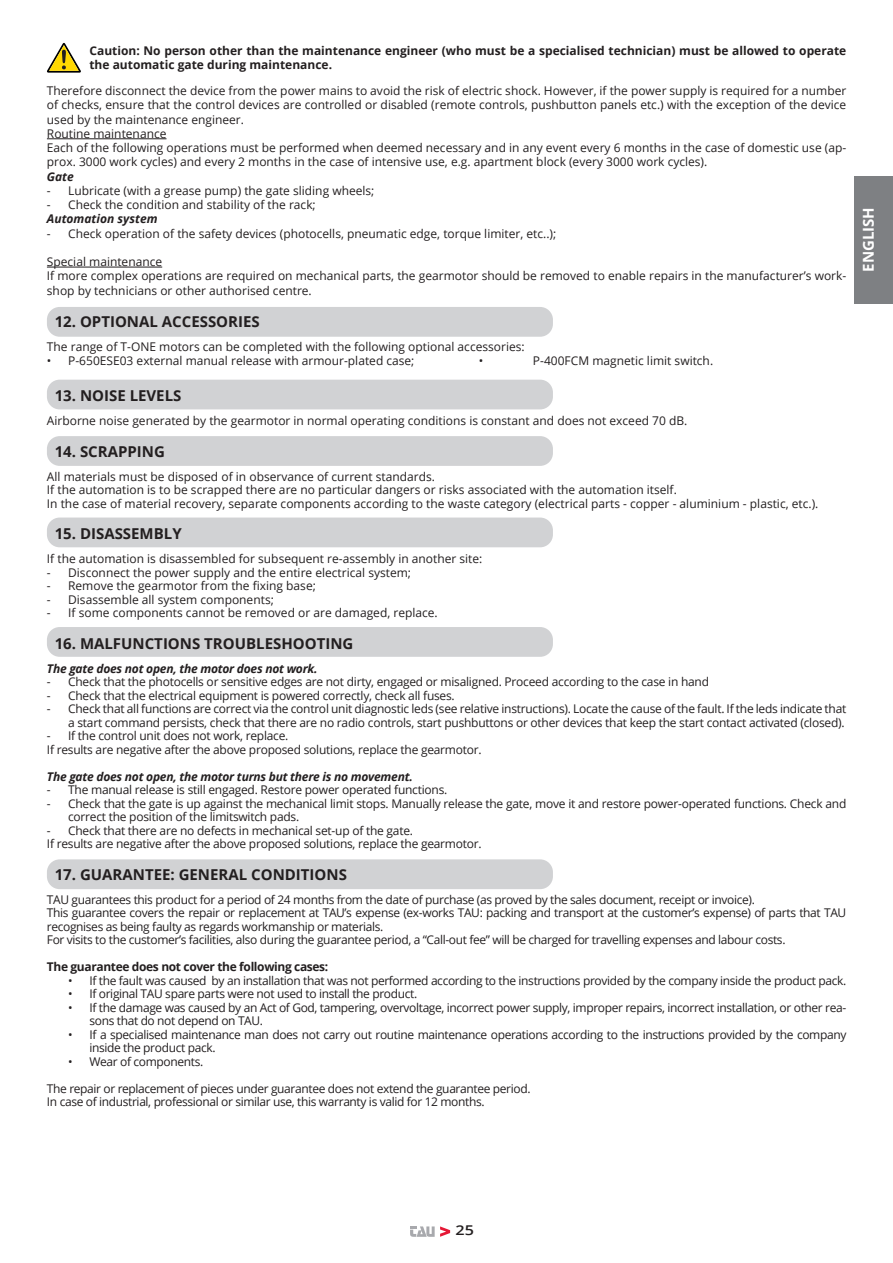
<style>
.page{position:relative;width:893px;height:1263px;background:#fff}
.page>*{position:absolute;margin:0;border:0;box-sizing:border-box;transform-origin:0 0}
.Titolo{font:700 15px "Open Sans";color:#231f20}
.t1{font:700 15px "Open Sans";color:#fff}
.t2{font:600 13.5px "Open Sans";color:#231f20;scale:1.2 1}
.Elenco_numerato{font:12px/13.5px "Open Sans";letter-spacing:-.02em;color:#231f20}
.Elenco_numerato-2{font:12px/14.2px "Open Sans";color:#231f20}
.Rientro_10G{font:700 12px/14.2px "Open Sans";color:#231f20}
.Testo{font:italic 700 12px "Open Sans";letter-spacing:-.02em;color:#231f20}
.Testo-2{font:12px "Open Sans";letter-spacing:-.02em;color:#231f20}
.Rientro_10G-2{font:700 12px "Open Sans";letter-spacing:-.03em;color:#231f20}
.Testo-3{font:italic 700 12px "Open Sans";color:#231f20}
</style>
<div class="page">
<svg style="left:410px;top:1226px;width:40px;height:11px"></svg>
<hr style="left:47px;top:138px;width:119px;height:1px;background:#231f20">
<hr style="left:47px;top:267px;width:115px;height:1px;background:#231f20">
<svg style="left:47px;top:43px;width:34px;height:30px"></svg>
<div style="left:47px;top:307px;width:506px;height:30px;background:#d1d2d4;border-radius:13px"></div>
<div style="left:47px;top:380px;width:506px;height:29px;background:#d1d2d4;border-radius:13px"></div>
<div style="left:47px;top:436px;width:506px;height:30px;background:#d1d2d4;border-radius:13px"></div>
<div style="left:47px;top:517px;width:506px;height:30px;background:#d1d2d4;border-radius:13px"></div>
<div style="left:47px;top:627px;width:506px;height:30px;background:#d1d2d4;border-radius:13px"></div>
<div style="left:47px;top:859px;width:506px;height:30px;background:#d1d2d4;border-radius:13px"></div>
<div style="left:855px;top:176px;width:38px;height:127px;background:#7e8083"></div>
<p class="Rientro_10G" style="left:89px;top:43px;width:758px">Caution: No person other than the maintenance engineer (who must be a specialised technician) must be allowed to operate the automatic gate during maintenance.</p>
<p class="Elenco_numerato" style="left:47px;top:83px;width:801px;line-height:14.2px;text-align:justify">Therefore disconnect the device from the power mains to avoid the risk of electric shock. However, if the power supply is required for a number of checks, ensure that the control devices are controlled or disabled (remote controls, pushbutton panels etc.) with the exception of the device used by the maintenance engineer.</p>
<p class="Elenco_numerato-2" style="left:47px;top:126px;width:121px">Routine maintenance</p>
<p class="Elenco_numerato-2" style="left:47px;top:140px;width:801px">Each of the following operations must be performed when deemed necessary and in any event every 6 months in the case of domestic use (ap&shy;prox. 3000 work cycles) and every 2 months in the case of intensive use, e.g. apartment block (every 3000 work cycles).</p>
<p class="Testo" style="left:47px;top:168px;width:29px">Gate</p>
<p class="Elenco_numerato-2" style="left:47px;top:183px;width:329px">- Lubricate (with a grease pump) the gate sliding wheels;</p>
<p class="Elenco_numerato-2" style="left:47px;top:197px;width:270px">- Check the condition and stability of the rack;</p>
<p class="Testo-3" style="left:47px;top:211px;width:112px">Automation system</p>
<p class="Elenco_numerato-2" style="left:47px;top:226px;width:511px">- Check operation of the safety devices (photocells, pneumatic edge, torque limiter, etc..);</p>
<p class="Elenco_numerato-2" style="left:47px;top:254px;width:117px">Special maintenance</p>
<p class="Elenco_numerato-2" style="left:47px;top:269px;width:801px">If more complex operations are required on mechanical parts, the gearmotor should be removed to enable repairs in the manufacturer’s work&shy;shop by technicians or other authorised centre.</p>
<p class="Titolo" style="left:55px;top:311px;width:207px">12. OPTIONAL ACCESSORIES</p>
<p class="Elenco_numerato-2" style="left:47px;top:339px;width:479px">The range of T-ONE motors can be completed with the following optional accessories:</p>
<p class="Elenco_numerato-2" style="left:47px;top:353px;width:369px">• P-650ESE03 external manual release with armour-plated case;</p>
<p class="Elenco_numerato" style="left:479px;top:354px;width:6px">•</p>
<p class="Elenco_numerato-2" style="left:533px;top:353px;width:182px">P-400FCM magnetic limit switch.</p>
<p class="Titolo" style="left:55px;top:385px;width:128px">13. NOISE LEVELS</p>
<p class="Elenco_numerato-2" style="left:47px;top:413px;width:642px">Airborne noise generated by the gearmotor in normal operating conditions is constant and does not exceed 70 dB.</p>
<p class="Titolo" style="left:55px;top:441px;width:112px">14. SCRAPPING</p>
<p class="Elenco_numerato-2" style="left:47px;top:469px;width:390px">All materials must be disposed of in observance of current standards.</p>
<p class="Elenco_numerato-2" style="left:47px;top:482px;width:631px">If the automation is to be scrapped there are no particular dangers or risks associated with the automation itself.</p>
<p class="Elenco_numerato-2" style="left:47px;top:496px;width:773px">In the case of material recovery, separate components according to the waste category (electrical parts - copper - aluminium - plastic, etc.).</p>
<p class="Titolo" style="left:55px;top:523px;width:128px">15. DISASSEMBLY</p>
<p class="Elenco_numerato-2" style="left:47px;top:551px;width:437px">If the automation is disassembled for subsequent re-assembly in another site:</p>
<p class="Elenco_numerato-2" style="left:47px;top:565px;width:366px">- Disconnect the power supply and the entire electrical system;</p>
<p class="Elenco_numerato-2" style="left:47px;top:578px;width:271px">- Remove the gearmotor from the fixing base;</p>
<p class="Elenco_numerato-2" style="left:47px;top:592px;width:228px">- Disassemble all system components;</p>
<p class="Elenco_numerato-2" style="left:47px;top:605px;width:392px">- If some components cannot be removed or are damaged, replace.</p>
<p class="Titolo" style="left:55px;top:633px;width:300px">16. MALFUNCTIONS TROUBLESHOOTING</p>
<p class="Testo" style="left:47px;top:660px;width:272px">The gate does not open, the motor does not work.</p>
<p class="Elenco_numerato" style="left:47px;top:675px;width:664px">- Check that the photocells or sensitive edges are not dirty, engaged or misaligned. Proceed according to the case in hand</p>
<p class="Elenco_numerato" style="left:47px;top:688px;width:409px">- Check that the electrical equipment is powered correctly, check all fuses.</p>
<p class="Elenco_numerato" style="left:47px;top:702px;width:801px;text-align:right">- Check that all functions are correct via the control unit diagnostic leds (see relative instructions). Locate the cause of the fault. If the leds indicate that a start command persists, check that there are no radio controls, start pushbuttons or other devices that keep the start contact activated (closed).</p>
<p class="Elenco_numerato" style="left:47px;top:729px;width:243px">- If the control unit does not work, replace.</p>
<p class="Testo-2" style="left:47px;top:741px;width:436px">If results are negative after the above proposed solutions, replace the gearmotor.</p>
<p class="Testo" style="left:47px;top:768px;width:367px">The gate does not open, the motor turns but there is no movement.</p>
<p class="Elenco_numerato" style="left:47px;top:783px;width:402px">- The manual release is still engaged. Restore power operated functions.</p>
<p class="Elenco_numerato" style="left:68px;top:796px;width:780px;text-indent:-21px">- Check that the gate is up against the mechanical limit stops. Manually release the gate, move it and restore power-operated functions. Check and correct the position of the limitswitch pads.</p>
<p class="Elenco_numerato" style="left:47px;top:823px;width:368px">- Check that there are no defects in mechanical set-up of the gate.</p>
<p class="Elenco_numerato" style="left:47px;top:837px;width:436px">If results are negative after the above proposed solutions, replace the gearmotor.</p>
<p class="Titolo" style="left:55px;top:864px;width:294px">17. GUARANTEE: GENERAL CONDITIONS</p>
<p class="Elenco_numerato" style="left:47px;top:892px;width:709px">TAU guarantees this product for a period of 24 months from the date of purchase (as proved by the sales document, receipt or invoice).</p>
<p class="Elenco_numerato" style="left:47px;top:906px;width:801px">This guarantee covers the repair or replacement at TAU’s expense (ex-works TAU: packing and transport at the customer’s expense) of parts that TAU recognises as being faulty as regards workmanship or materials.</p>
<p class="Elenco_numerato" style="left:47px;top:933px;width:740px">For visits to the customer’s facilities, also during the guarantee period, a “Call-out fee” will be charged for travelling expenses and labour costs.</p>
<p class="Rientro_10G-2" style="left:47px;top:958px;width:283px">The guarantee does not cover the following cases:</p>
<p class="Elenco_numerato" style="left:68px;top:973px;width:779px">• If the fault was caused by an installation that was not performed according to the instructions provided by the company inside the product pack.</p>
<p class="Elenco_numerato" style="left:68px;top:987px;width:351px">• If original TAU spare parts were not used to install the product.</p>
<p class="Elenco_numerato" style="left:89px;top:1000px;width:758px;text-indent:-21px">• If the damage was caused by an Act of God, tampering, overvoltage, incorrect power supply, improper repairs, incorrect installation, or other rea&shy;sons that do not depend on TAU.</p>
<p class="Elenco_numerato" style="left:89px;top:1027px;width:758px;text-indent:-21px">• If a specialised maintenance man does not carry out routine maintenance operations according to the instructions provided by the company inside the product pack.</p>
<p class="Elenco_numerato" style="left:68px;top:1054px;width:137px">• Wear of components.</p>
<p class="Elenco_numerato" style="left:47px;top:1081px;width:485px">The repair or replacement of pieces under guarantee does not extend the guarantee period.</p>
<p class="Elenco_numerato" style="left:47px;top:1095px;width:439px">In case of industrial, professional or similar use, this warranty is valid for 12 months.</p>
<p class="t1" style="left:858px;top:272px;width:66px;rotate:-90deg">ENGLISH</p>
<p class="t2" style="left:455px;top:1220px;width:17px">25</p>
</div>
